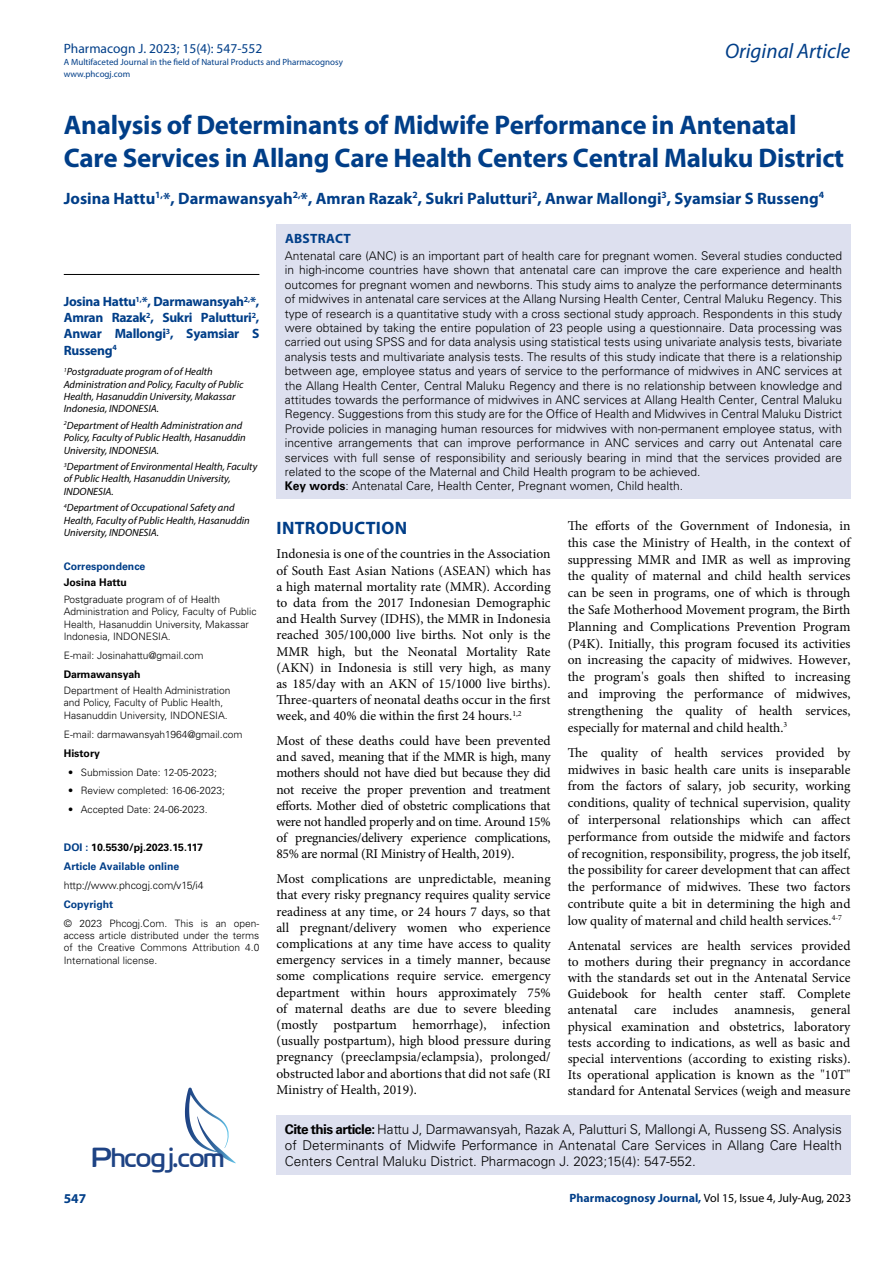
<style>
.page{position:relative;width:893px;height:1263px;background:#fff}
.page>*{position:absolute;margin:0;border:0;box-sizing:border-box;transform-origin:0 0}
.t1{font:27.6px "Cloud World";color:#1e4384}
.t2{font:700 27px/33px "Myriad Pro";letter-spacing:-.01em;color:#003e88}
.t3{font:italic 21px "Myriad Pro";color:#003e88}
.t4{font:700 18px "Myriad Pro";letter-spacing:.015em;color:#003e88}
.t5{font:700 16.5px "Myriad Pro";color:#003e88}
.t6{font:13.5px/16.2px "Minion Pro";color:#000;text-align:justify}
.t7{font:300 13.5px/16.2px "Univers LT Std";color:#000}
.t8{font:700 13.5px/16.2px "Myriad Pro";letter-spacing:-.02em;color:#003e88;text-align:justify}
.t9{font:13.5px "Myriad Pro";color:#003e88}
.t10{font:700 13.5px "Myriad Pro";letter-spacing:.02em;color:#003e88}
.t11{font:300 12px/14.4px "Univers LT Std";color:#000}
.t12{font:12px "Myriad Pro";color:#000}
.t13{font:italic 10.5px/12.3px "Myriad Pro";color:#000}
.t14{font:700 10.5px/18.9px "Univers LT Std";color:#003e88}
.t15{font:700 10.5px "Univers LT Std";color:#000}
.t16{font:300 10.5px "Univers LT Std";color:#000}
.t17{font:300 10.2px/12.3px "Univers LT Std";color:#000}
.t18{font:9px/12px "Myriad Pro";color:#003e88}
.s1{color:#000}
.s2{font-weight:700}
.s3{font-weight:700;color:#003e88}
</style>
<div class="page">
<div style="left:276px;top:1115px;width:574px;height:60px;background:#dde0ef"></div>
<svg style="left:185px;top:1087px;width:51px;height:76px"></svg>
<div style="left:276px;top:225px;width:575px;height:274px;background:#dde0ef"></div>
<hr style="left:64px;top:274px;width:195px;height:1px;background:#000">
<p class="t9" style="left:64px;top:40px;width:200px">Pharmacogn J. 2023; 15(4): 547-552</p>
<p class="t18" style="left:64px;top:55px;width:281px">A Multifaceted Journal in the field of Natural Products and Pharmacognosy www.phcogj.com</p>
<h3 class="t3" style="left:725px;top:38px;width:127px">Original Article</h3>
<h2 class="t2" style="left:64px;top:108px;width:782px">Analysis of Determinants of Midwife Performance in Antenatal<br>Care Services in Allang Care Health Centers Central Maluku District</h2>
<p class="t5" style="left:64px;top:187px;width:762px">Josina Hattu<sup>1,</sup>*, Darmawansyah<sup>2,</sup>*, Amran Razak<sup>2</sup>, Sukri Palutturi<sup>2</sup>, Anwar Mallongi<sup>3</sup>, Syamsiar S Russeng<sup>4</sup></p>
<p class="t8" style="left:64px;top:293px;width:197px">Josina Hattu<sup>1,</sup>*, Darmawansyah<sup>2,</sup>*, Amran Razak<sup>2</sup>, Sukri Palutturi<sup>2</sup>, Anwar Mallongi<sup>3</sup>, Syamsiar S Russeng<sup>4</sup></p>
<p class="t13" style="left:64px;top:366px;width:181px"><sup>1</sup>Postgraduate program of of Health Administration and Policy, Faculty of Public Health, Hasanuddin University, Makassar Indonesia, INDONESIA.</p>
<p class="t13" style="left:64px;top:419px;width:184px"><sup>2</sup>Department of Health Administration and<br>Policy, Faculty of Public Health, Hasanuddin<br>University, INDONESIA.</p>
<p class="t13" style="left:64px;top:460px;width:195px"><sup>3</sup>Department of Environmental Health, Faculty of Public Health, Hasanuddin University,<br>INDONESIA.</p>
<p class="t13" style="left:64px;top:501px;width:188px"><sup>4</sup>Department of Occupational Safety and<br>Health, Faculty of Public Health, Hasanuddin<br>University, INDONESIA.</p>
<p class="t14" style="left:64px;top:556px;width:83px">Correspondence</p>
<p class="t15" style="left:64px;top:576px;width:65px">Josina Hattu</p>
<p class="t17" style="left:64px;top:593px;width:194px">Postgraduate program of of Health Administration and Policy, Faculty of Public Health, Hasanuddin University, Makassar Indonesia, INDONESIA.</p>
<p class="t17" style="left:64px;top:649px;width:141px">E-mail: Josinahattu@gmail.com</p>
<p class="t15" style="left:64px;top:668px;width:78px">Darmawansyah</p>
<p class="t17" style="left:64px;top:684px;width:168px">Department of Health Administration and Policy, Faculty of Public Health,<br>Hasanuddin University, INDONESIA.</p>
<p class="t17" style="left:64px;top:728px;width:180px">E-mail: darmawansyah1964@gmail.com</p>
<p class="t15" style="left:64px;top:747px;width:38px">History</p>
<p class="t17" style="left:68px;top:766px;width:150px">• Submission Date: 12-05-2023;</p>
<p class="t17" style="left:68px;top:784px;width:158px">• Review completed: 16-06-2023;</p>
<p class="t17" style="left:68px;top:803px;width:141px">• Accepted Date: 24-06-2023.</p>
<p class="t14" style="left:64px;top:838px;width:141px">DOI : <span class="s1">10.5530/pj.2023.15.117<br></span>Article Available online</p>
<p class="t16" style="left:64px;top:879px;width:141px">http://www.phcogj.com/v15/i4</p>
<p class="t14" style="left:64px;top:895px;width:51px">Copyright</p>
<p class="t17" style="left:64px;top:917px;width:197px;text-align:justify">© 2023 Phcogj.Com. This is an open&shy;access article distributed under the terms of the Creative Commons Attribution 4.0<br>International license.</p>
<p class="t10" style="left:285px;top:230px;width:67px">ABSTRACT</p>
<p class="t11" style="left:285px;top:248px;width:559px">Antenatal care (ANC) is an important part of health care for pregnant women. Several studies conducted in high-income countries have shown that antenatal care can improve the care experience and health outcomes for pregnant women and newborns. This study aims to analyze the performance determinants of midwives in antenatal care services at the Allang Nursing Health Center, Central Maluku Regency. This type of research is a quantitative study with a cross sectional study approach. Respondents in this study were obtained by taking the entire population of 23 people using a questionnaire. Data processing was carried out using SPSS and for data analysis using statistical tests using univariate analysis tests, bivariate analysis tests and multivariate analysis tests. The results of this study indicate that there is a relationship between age, employee status and years of service to the performance of midwives in ANC services at the Allang Health Center, Central Maluku Regency and there is no relationship between knowledge and attitudes towards the performance of midwives in ANC services at Allang Health Center, Central Maluku Regency. Suggestions from this study are for the Office of Health and Midwives in Central Maluku District Provide policies in managing human resources for midwives with non-permanent employee status, with incentive arrangements that can improve performance in ANC services and carry out Antenatal care services with full sense of responsibility and seriously bearing in mind that the services provided are related to the scope of the Maternal and Child Health program to be achieved.<br><span class="s2">Key words</span>: Antenatal Care, Health Center, Pregnant women, Child health.</p>
<h3 class="t4" style="left:277px;top:516px;width:132px">INTRODUCTION</h3>
<p class="t6" style="left:276px;top:546px;width:276px">Indonesia is one of the countries in the Association of South East Asian Nations (ASEAN) which has a high maternal mortality rate (MMR). According to data from the 2017 Indonesian Demographic and Health Survey (IDHS), the MMR in Indonesia reached 305/100,000 live births. Not only is the MMR high, but the Neonatal Mortality Rate (AKN) in Indonesia is still very high, as many as 185/day with an AKN of 15/1000 live births).<br>Three-quarters of neonatal deaths occur in the first week, and 40% die within the first 24 hours.<sup>1,2</sup></p>
<p class="t6" style="left:276px;top:733px;width:276px">Most of these deaths could have been prevented and saved, meaning that if the MMR is high, many mothers should not have died but because they did not receive the proper prevention and treatment efforts. Mother died of obstetric complications that were not handled properly and on time. Around 15% of pregnancies/delivery experience complications, 85% are normal (RI Ministry of Health, 2019).</p>
<p class="t6" style="left:276px;top:871px;width:276px">Most complications are unpredictable, meaning that every risky pregnancy requires quality service readiness at any time, or 24 hours 7 days, so that all pregnant/delivery women who experience complications at any time have access to quality emergency services in a timely manner, because some complications require service. emergency department within hours approximately 75% of maternal deaths are due to severe bleeding (mostly postpartum hemorrhage), infection (usually postpartum), high blood pressure during pregnancy (preeclampsia/eclampsia), prolonged/ obstructed labor and abortions that did not safe (RI Ministry of Health, 2019).</p>
<p class="t6" style="left:568px;top:517px;width:284px;line-height:16.8px">The efforts of the Government of Indonesia, in this case the Ministry of Health, in the context of suppressing MMR and IMR as well as improving the quality of maternal and child health services can be seen in programs, one of which is through the Safe Motherhood Movement program, the Birth Planning and Complications Prevention Program (P4K). Initially, this program focused its activities on increasing the capacity of midwives. However, the program's goals then shifted to increasing and improving the performance of midwives, strengthening the quality of health services, especially for maternal and child health.<sup>3</sup></p>
<p class="t6" style="left:568px;top:744px;width:284px;line-height:16.8px">The quality of health services provided by midwives in basic health care units is inseparable from the factors of salary, job security, working conditions, quality of technical supervision, quality of interpersonal relationships which can affect performance from outside the midwife and factors of recognition, responsibility, progress, the job itself, the possibility for career development that can affect the performance of midwives. These two factors contribute quite a bit in determining the high and low quality of maternal and child health services.<sup>4-7</sup></p>
<p class="t6" style="left:568px;top:937px;width:284px">Antenatal services are health services provided to mothers during their pregnancy in accordance with the standards set out in the Antenatal Service Guidebook for health center staff. Complete antenatal care includes anamnesis, general physical examination and obstetrics, laboratory tests according to indications, as well as basic and special interventions (according to existing risks).<br>Its operational application is known as the "10T" standard for Antenatal Services (weigh and measure</p>
<p class="t7" style="left:285px;top:1121px;width:559px"><span class="s2">Cite this article:</span> Hattu J, Darmawansyah, Razak A, Palutturi S, Mallongi A, Russeng SS. Analysis of Determinants of Midwife Performance in Antenatal Care Services in Allang Care Health</p>
<h1 class="t1" style="left:92px;top:1136px;width:134px">Phcogj.com</h1>
<p class="t7" style="left:285px;top:1153px;width:413px">Centers Central Maluku District. Pharmacogn J. 2023;15(4): 547-552.</p>
<p class="t12" style="left:570px;top:1190px;width:283px"><span class="s3">Pharmacognosy Journal,</span> Vol 15, Issue 4, July-Aug, 2023</p>
<p class="t8" style="left:64px;top:1190px;width:24px">547</p>
</div>
